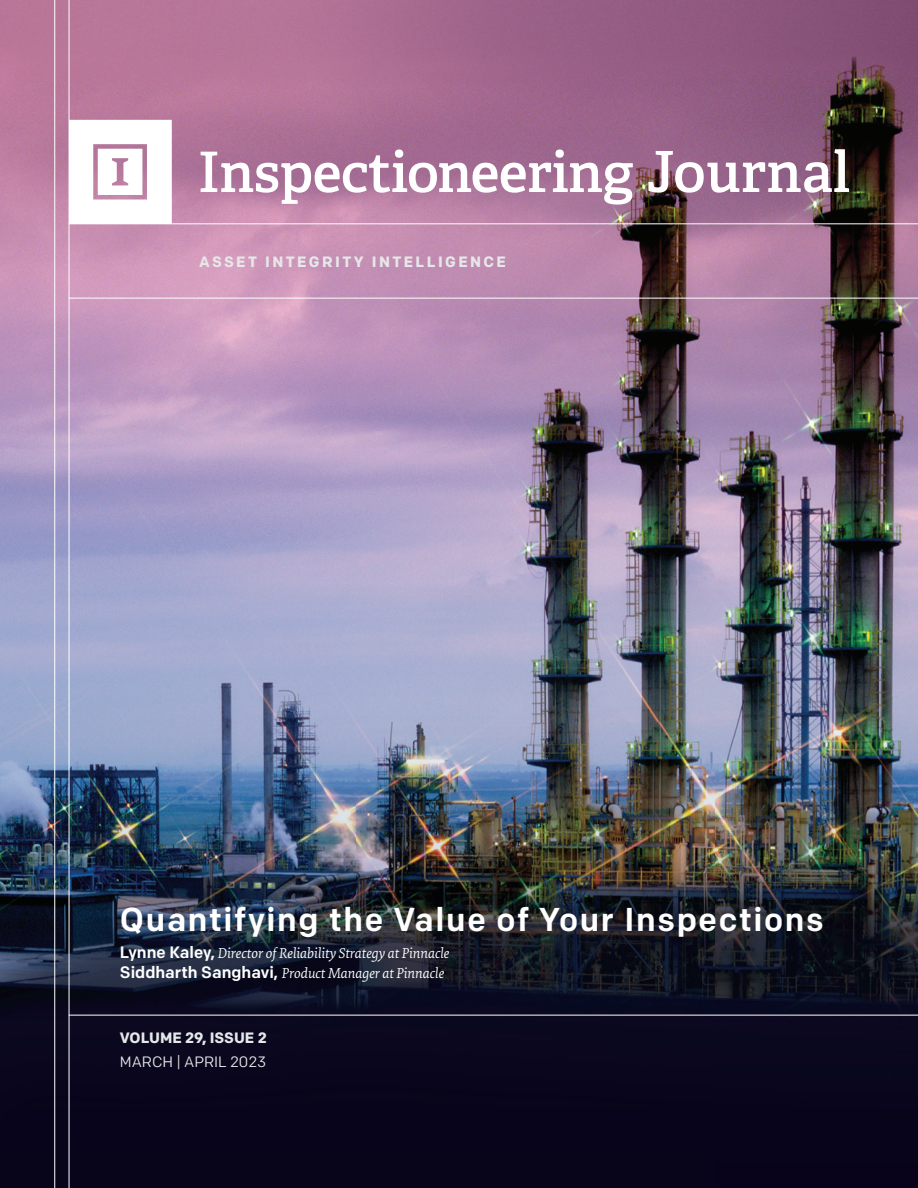
<style>
.page{position:relative;width:918px;height:1188px;background:#fff}
.page>*{position:absolute;margin:0;border:0;box-sizing:border-box;transform-origin:0 0}
.t1{font:500 33px "Colfax";letter-spacing:.05em;color:#fff}
.t2{font:italic 15px/19.8px "Elena";color:#fff}
.t3{font:700 15px "Colfax";letter-spacing:.16em;color:#e6e7e9}
.t4{font:700 15px "Colfax";color:#e6e7e9}
.t5{font:15px "Colfax";color:#e6e7e9}
.s1{font-family:"Colfax";font-weight:500;font-style:normal;font-size:16.5px}
</style>
<div class="page">
<img style="left:0;top:0;width:918px;height:1188px">
<hr style="left:69px;top:223px;width:849px;height:1px;background:#fff">
<hr style="left:69px;top:298px;width:849px;height:1px;background:#fff">
<hr style="left:69px;top:1015px;width:849px;height:1px;background:#fff">
<hr style="left:54px;top:0;width:1px;height:1188px;background:#fff">
<hr style="left:69px;top:0;width:1px;height:1188px;background:#fff">
<svg style="left:70px;top:120px;width:102px;height:103px"></svg>
<svg style="left:201px;top:149px;width:432px;height:56px"></svg>
<svg style="left:648px;top:149px;width:201px;height:44px"></svg>
<p class="t3" style="left:199px;top:253px;width:308px">ASSET INTEGRITY INTELLIGENCE</p>
<h1 class="t1" style="left:120px;top:899px;width:705px">Quantifying the Value of Your Inspections</h1>
<p class="t2" style="left:120px;top:943px;width:331px"><span class="s1">Lynne Kaley,</span> Director of Reliability Strategy at Pinnacle<br><span class="s1">Siddharth Sanghavi,</span> Product Manager at Pinnacle</p>
<p class="t4" style="left:120px;top:1029px;width:148px">VOLUME 29, ISSUE 2</p>
<p class="t5" style="left:120px;top:1053px;width:148px">MARCH | APRIL 2023</p>
</div>
